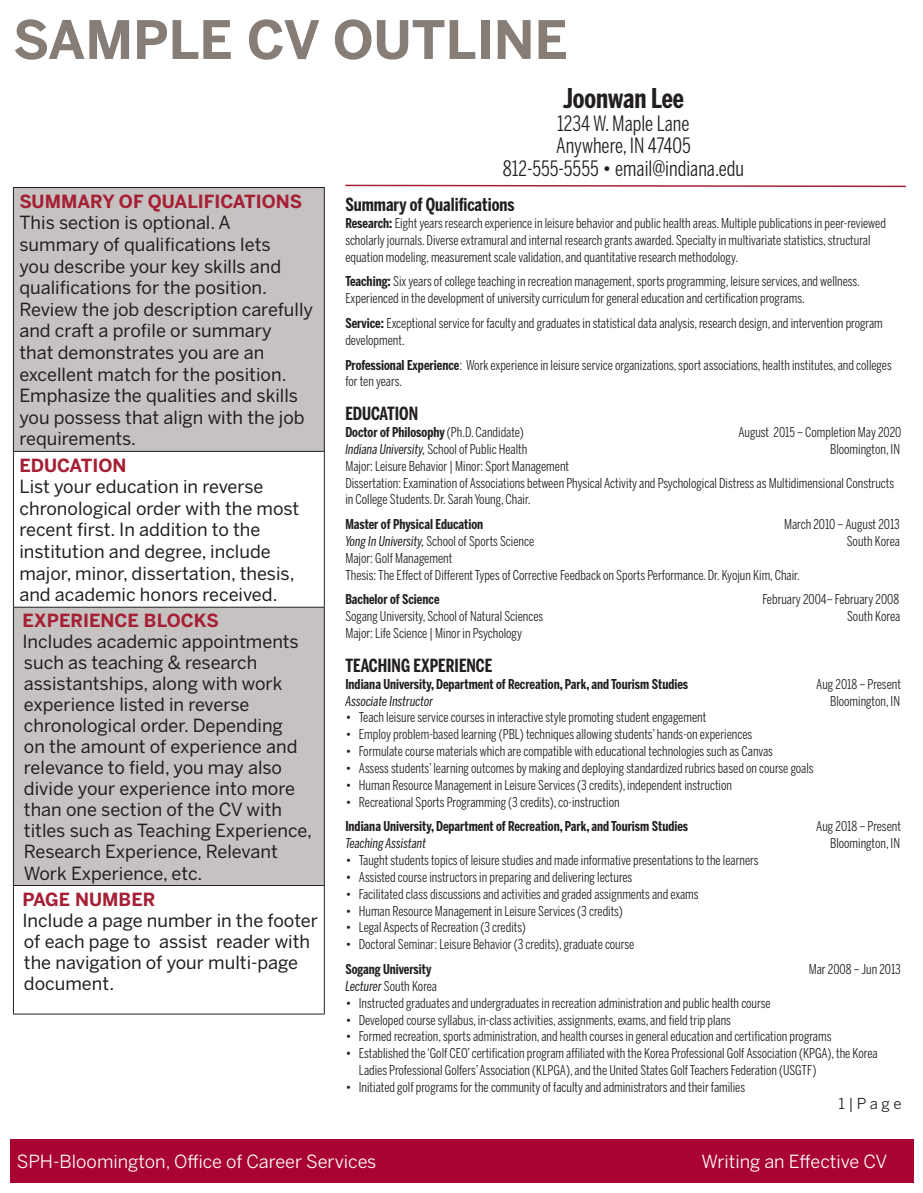
<style>
.page{position:relative;width:923px;height:1193px;background:#fff}
.page>*{position:absolute;margin:0;border:0;box-sizing:border-box;transform-origin:0 0}
.t1{font:700 52.5px "Benton Sans";color:#867d77}
.t2{font:700 27px "Benton Sans Comp";color:#231f20}
.t3{font:21px "Benton Sans Comp";color:#231f20}
.t4{font:18px/21.6px "Benton Sans";color:#231f20}
.t5{font:700 18px "Benton Sans";color:#a62035}
.t6{font:18px "Benton Sans";color:#fff}
.t7{font:700 18px "Benton Sans Comp";color:#231f20}
.t8{font:15px "Benton Sans";color:#231f20}
.t9{font:13.5px/16.8px "Benton Sans Comp";color:#231f20}
.t10{font:700 13.5px "Benton Sans Comp";color:#231f20}
.t11{font:italic 13.5px "Benton Sans Comp";color:#231f20}
.s1{font-weight:700}
.s2{font-weight:400}
.s3{font-style:italic}
</style>
<div class="page">
<svg style="left:14px;top:188px;width:310px;height:697px;fill:#c6c2c1"></svg>
<hr style="left:13px;top:187px;width:312px;height:1px;background:#231f20">
<hr style="left:13px;top:188px;width:1px;height:263px;background:#231f20">
<hr style="left:324px;top:188px;width:1px;height:263px;background:#231f20">
<hr style="left:13px;top:451px;width:312px;height:1px;background:#231f20">
<hr style="left:13px;top:452px;width:1px;height:155px;background:#231f20">
<hr style="left:324px;top:452px;width:1px;height:155px;background:#231f20">
<hr style="left:13px;top:607px;width:312px;height:1px;background:#231f20">
<hr style="left:13px;top:607px;width:1px;height:278px;background:#231f20">
<hr style="left:324px;top:607px;width:1px;height:278px;background:#231f20">
<hr style="left:13px;top:885px;width:312px;height:1px;background:#231f20">
<hr style="left:13px;top:886px;width:1px;height:127px;background:#231f20">
<hr style="left:324px;top:886px;width:1px;height:127px;background:#231f20">
<hr style="left:13px;top:1013px;width:312px;height:1px;background:#231f20">
<svg style="left:345px;top:184px;width:561px;height:4px"></svg>
<div style="left:10px;top:1139px;width:903px;height:43px;background:#a90332"></div>
<p class="t1" style="left:13px;top:7px;width:556px">SAMPLE CV OUTLINE</p>
<p class="t5" style="left:19px;top:190px;width:284px">SUMMARY OF QUALIFICATIONS</p>
<p class="t4" style="left:19px;top:212px;width:295px">This section is optional. A summary of qualifications lets<br>you describe your key skills and qualifications for the position.<br>Review the job description carefully and craft a profile or summary<br>that demonstrates you are an excellent match for the position.<br>Emphasize the qualities and skills you possess that align with the job requirements.</p>
<p class="t5" style="left:19px;top:454px;width:109px">EDUCATION</p>
<p class="t4" style="left:19px;top:476px;width:281px">List your education in reverse chronological order with the most recent first. In addition to the institution and degree, include major, minor, dissertation, thesis, and academic honors received.</p>
<p class="t5" style="left:22px;top:609px;width:198px">EXPERIENCE BLOCKS</p>
<p class="t4" style="left:22px;top:631px;width:291px;line-height:21px">Includes academic appointments such as teaching &amp; research assistantships, along with work experience listed in reverse chronological order. Depending<br>on the amount of experience and relevance to field, you may also divide your experience into more than one section of the CV with titles such as Teaching Experience,<br>Research Experience, Relevant<br>Work Experience, etc.</p>
<p class="t5" style="left:22px;top:887px;width:135px">PAGE NUMBER</p>
<p class="t4" style="left:22px;top:909px;width:297px;line-height:21px">Include a page number in the footer of each page to assist reader with the navigation of your multi-page document.</p>
<p class="t2" style="left:562px;top:81px;width:123px">Joonwan Lee</p>
<p class="t3" style="left:557px;top:110px;width:134px">1234 W. Maple Lane</p>
<p class="t3" style="left:556px;top:133px;width:136px">Anywhere, IN 47405</p>
<p class="t3" style="left:502px;top:156px;width:243px">812-555-5555 • email@indiana.edu</p>
<p class="t7" style="left:345px;top:193px;width:171px">Summary of Qualifications</p>
<p class="t9" style="left:345px;top:214px;width:542px"><span class="s1">Research:</span> Eight years research experience in leisure behavior and public health areas. Multiple publications in peer-reviewed scholarly journals. Diverse extramural and internal research grants awarded. Specialty in multivariate statistics, structural equation modeling, measurement scale validation, and quantitative research methodology.</p>
<p class="t9" style="left:345px;top:273px;width:516px"><span class="s1">Teaching:</span> Six years of college teaching in recreation management, sports programming, leisure services, and wellness.<br>Experienced in the development of university curriculum for general education and certification programs.</p>
<p class="t9" style="left:345px;top:314px;width:539px"><span class="s1">Service:</span> Exceptional service for faculty and graduates in statistical data analysis, research design, and intervention program development.</p>
<p class="t9" style="left:345px;top:356px;width:548px"><span class="s1">Professional Experience</span>: Work experience in leisure service organizations, sport associations, health institutes, and colleges for ten years.</p>
<p class="t7" style="left:345px;top:402px;width:74px">EDUCATION</p>
<p class="t10" style="left:345px;top:424px;width:180px">Doctor of Philosophy <span class="s2">(Ph.D. Candidate)</span></p>
<p class="t9" style="left:738px;top:423px;width:164px">August 2015 – Completion May 2020</p>
<p class="t9" style="left:345px;top:440px;width:184px"><span class="s3">Indiana University,</span> School of Public Health</p>
<p class="t9" style="left:830px;top:440px;width:71px">Bloomington, IN</p>
<p class="t9" style="left:345px;top:457px;width:225px">Major: Leisure Behavior | Minor: Sport Management</p>
<p class="t9" style="left:345px;top:474px;width:550px">Dissertation: Examination of Associations between Physical Activity and Psychological Distress as Multidimensional Constructs in College Students. Dr. Sarah Young, Chair.</p>
<p class="t10" style="left:345px;top:516px;width:139px">Master of Physical Education</p>
<p class="t9" style="left:784px;top:515px;width:117px">March 2010 – August 2013</p>
<p class="t9" style="left:345px;top:532px;width:190px"><span class="s3">Yong In University,</span> School of Sports Science</p>
<p class="t9" style="left:846px;top:532px;width:55px">South Korea</p>
<p class="t9" style="left:345px;top:549px;width:108px">Major: Golf Management</p>
<p class="t9" style="left:345px;top:566px;width:456px">Thesis: The Effect of Different Types of Corrective Feedback on Sports Performance. Dr. Kyojun Kim, Chair.</p>
<p class="t10" style="left:345px;top:591px;width:96px">Bachelor of Science</p>
<p class="t9" style="left:762px;top:591px;width:138px">February 2004– February 2008</p>
<p class="t9" style="left:345px;top:608px;width:199px">Sogang University, School of Natural Sciences</p>
<p class="t9" style="left:847px;top:608px;width:55px">South Korea</p>
<p class="t9" style="left:345px;top:624px;width:178px">Major: Life Science | Minor in Psychology</p>
<p class="t7" style="left:345px;top:654px;width:148px">TEACHING EXPERIENCE</p>
<p class="t10" style="left:345px;top:675px;width:344px">Indiana University, Department of Recreation, Park, and Tourism Studies</p>
<p class="t9" style="left:816px;top:675px;width:86px">Aug 2018 – Present</p>
<p class="t11" style="left:345px;top:692px;width:89px">Associate Instructor</p>
<p class="t9" style="left:830px;top:692px;width:71px">Bloomington, IN</p>
<p class="t9" style="left:345px;top:709px;width:362px">• Teach leisure service courses in interactive style promoting student engagement</p>
<p class="t9" style="left:345px;top:725px;width:408px">• Employ problem-based learning (PBL) techniques allowing students’ hands-on experiences</p>
<p class="t9" style="left:345px;top:742px;width:429px">• Formulate course materials which are compatible with educational technologies such as Canvas</p>
<p class="t9" style="left:345px;top:759px;width:470px">• Assess students’ learning outcomes by making and deploying standardized rubrics based on course goals</p>
<p class="t9" style="left:345px;top:776px;width:388px">• Human Resource Management in Leisure Services (3 credits), independent instruction</p>
<p class="t9" style="left:345px;top:793px;width:276px">• Recreational Sports Programming (3 credits), co-instruction</p>
<p class="t10" style="left:345px;top:818px;width:344px">Indiana University, Department of Recreation, Park, and Tourism Studies</p>
<p class="t9" style="left:816px;top:818px;width:86px">Aug 2018 – Present</p>
<p class="t11" style="left:345px;top:835px;width:82px">Teaching Assistant</p>
<p class="t9" style="left:830px;top:834px;width:71px">Bloomington, IN</p>
<p class="t9" style="left:345px;top:851px;width:415px">• Taught students topics of leisure studies and made informative presentations to the learners</p>
<p class="t9" style="left:345px;top:868px;width:288px">• Assisted course instructors in preparing and delivering lectures</p>
<p class="t9" style="left:345px;top:885px;width:355px">• Facilitated class discussions and activities and graded assignments and exams</p>
<p class="t9" style="left:345px;top:902px;width:279px">• Human Resource Management in Leisure Services (3 credits)</p>
<p class="t9" style="left:345px;top:919px;width:182px">• Legal Aspects of Recreation (3 credits)</p>
<p class="t9" style="left:345px;top:935px;width:290px">• Doctoral Seminar: Leisure Behavior (3 credits), graduate course</p>
<p class="t10" style="left:345px;top:960px;width:88px">Sogang University</p>
<p class="t9" style="left:808px;top:960px;width:94px">Mar 2008 – Jun 2013</p>
<p class="t9" style="left:345px;top:977px;width:93px"><span class="s3">Lecturer</span> South Korea</p>
<p class="t9" style="left:345px;top:994px;width:427px">• Instructed graduates and undergraduates in recreation administration and public health course</p>
<p class="t9" style="left:345px;top:1011px;width:387px">• Developed course syllabus, in-class activities, assignments, exams, and field trip plans</p>
<p class="t9" style="left:345px;top:1028px;width:487px">• Formed recreation, sports administration, and health courses in general education and certification programs</p>
<p class="t9" style="left:359px;top:1044px;width:520px;text-indent:-14px">• Established the ‘Golf CEO’ certification program affiliated with the Korea Professional Golf Association (KPGA), the Korea<br>Ladies Professional Golfers’ Association (KLPGA), and the United States Golf Teachers Federation (USGTF)</p>
<p class="t9" style="left:345px;top:1078px;width:401px">• Initiated golf programs for the community of faculty and administrators and their families</p>
<p class="t8" style="left:838px;top:1094px;width:64px">1 | P a g e</p>
<p class="t6" style="left:17px;top:1151px;width:361px">SPH-Bloomington, Office of Career Services</p>
<p class="t6" style="left:701px;top:1151px;width:187px">Writing an Effective CV</p>
</div>
